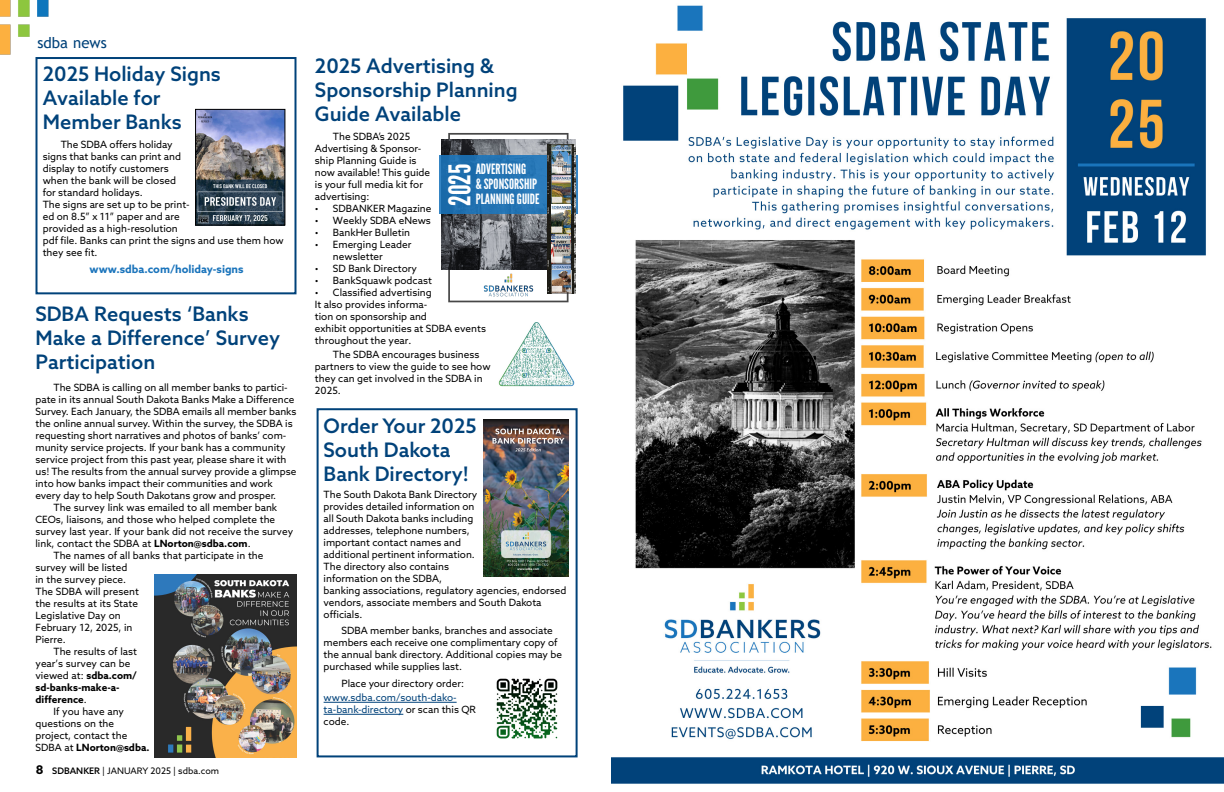
<style>
.page{position:relative;width:1224px;height:792px;background:#fff}
.page>*{position:absolute;margin:0;border:0;box-sizing:border-box;transform-origin:0 0}
.t1{font:29.9px "League Gothic";color:#fff}
.t2{font:500 20px/24px "Azo Sans";color:#00427a}
.t3{font:15px "Trebuchet MS";color:#00427a}
.t4{font:14.2px/15px "League Gothic";color:#fff}
.t5{font:700 11px "Azo Sans";color:#1c75bc}
.t6{font:10px/12px "Azo Sans";color:#000}
.t7{font:10px/12px "Azo Sans";color:#00427a}
.t8{font:700 10px "Azo Sans";color:#000}
.t9{font:9px "Azo Sans";color:#000}
.s1{font-weight:700}
.s2{font-weight:400}
.s3{font-weight:700;font-size:12px}
.s4{font-weight:500}
.s5{color:#000}
</style>
<div class="page">
<div style="left:36px;top:57px;width:260px;height:237px;border:2px solid #00427a"></div>
<img style="left:197px;top:111px;width:86px;height:112px">
<div style="left:195px;top:109px;width:90px;height:116px;border:1px solid #000"></div>
<img style="left:0;top:0;width:49px;height:54px">
<div style="left:317px;top:408px;width:261px;height:349px;border:2px solid #00427a"></div>
<hr style="left:324px;top:702px;width:133px;height:1px;background:#00427a">
<hr style="left:324px;top:714px;width:79px;height:1px;background:#00427a">
<img style="left:483px;top:420px;width:85px;height:157px">
<img style="left:496px;top:678px;width:62px;height:61px">
<svg style="left:448px;top:133px;width:121px;height:169px"></svg>
<img style="left:441px;top:140px;width:134px;height:129px">
<div style="left:439px;top:155px;width:139px;height:59px;background:#2373b3"></div>
<img style="left:547px;top:145px;width:28px;height:148px">
<img style="left:551px;top:145px;width:20px;height:148px">
<img style="left:483px;top:274px;width:50px;height:23px">
<img style="left:498px;top:322px;width:77px;height:65px">
<img style="left:612px;top:5px;width:612px;height:779px">
<img style="left:155px;top:574px;width:141px;height:183px">
<h3 class="t3" style="left:38px;top:33px;width:71px">sdba news</h3>
<h2 class="t2" style="left:43px;top:61px;width:180px">2025 Holiday Signs<br>Available for<br>Member Banks</h2>
<p class="t6" style="left:43px;top:138px;width:243px;text-indent:18px">The SDBA offers holiday<br>signs that banks can print and<br>display to notify customers<br>when the bank will be closed<br>for standard holidays.<br>The signs are set up to be print-<br>ed on 8.5” x 11” paper and are<br>provided as a high-resolution<br>pdf file. Banks can print the signs and use them how they see fit.</p>
<p class="t5" style="left:90px;top:262px;width:156px">www.sdba.com/holiday-signs</p>
<h2 class="t2" style="left:36px;top:301px;width:246px">SDBA Requests ‘Banks<br>Make a Difference’ Survey<br>Participation</h2>
<p class="t6" style="left:54px;top:381px;width:236px">The SDBA is calling on all member banks to partici-</p>
<p class="t6" style="left:36px;top:393px;width:260px">pate in its annual South Dakota Banks Make a Difference</p>
<p class="t6" style="left:36px;top:405px;width:262px">Survey. Each January, the SDBA emails all member banks</p>
<p class="t6" style="left:36px;top:417px;width:259px">the online annual survey. Within the survey, the SDBA is</p>
<p class="t6" style="left:36px;top:429px;width:252px">requesting short narratives and photos of banks’ com-</p>
<p class="t6" style="left:36px;top:441px;width:252px">munity service projects. If your bank has a community</p>
<p class="t6" style="left:36px;top:453px;width:253px">service project from this past year, please share it with</p>
<p class="t6" style="left:36px;top:465px;width:262px">us! The results from the annual survey provide a glimpse</p>
<p class="t6" style="left:36px;top:477px;width:239px">into how banks impact their communities and work</p>
<p class="t6" style="left:36px;top:489px;width:242px">every day to help South Dakotans grow and prosper.</p>
<p class="t6" style="left:54px;top:501px;width:225px">The survey link was emailed to all member bank</p>
<p class="t6" style="left:36px;top:513px;width:241px">CEOs, liaisons, and those who helped complete the</p>
<p class="t6" style="left:36px;top:525px;width:259px">survey last year. If your bank did not receive the survey</p>
<p class="t6" style="left:36px;top:537px;width:217px">link, contact the SDBA at <span class="s1">LNorton@sdba.com</span>.</p>
<p class="t6" style="left:54px;top:549px;width:211px">The names of all banks that participate in the</p>
<p class="t6" style="left:36px;top:561px;width:93px">survey will be listed</p>
<p class="t6" style="left:36px;top:573px;width:92px">in the survey piece.</p>
<p class="t6" style="left:36px;top:585px;width:105px">The SDBA will present</p>
<p class="t6" style="left:36px;top:597px;width:104px">the results at its State</p>
<p class="t6" style="left:36px;top:609px;width:87px">Legislative Day on</p>
<p class="t6" style="left:36px;top:621px;width:99px">February 12, 2025, in</p>
<p class="t6" style="left:36px;top:633px;width:32px">Pierre.</p>
<p class="t6" style="left:54px;top:645px;width:85px">The results of last</p>
<p class="t6" style="left:36px;top:657px;width:96px">year’s survey can be</p>
<p class="t6" style="left:36px;top:669px;width:103px">viewed at: <span class="s1">sdba.com/</span></p>
<p class="t8" style="left:36px;top:681px;width:86px">sd-banks-make-a-</p>
<p class="t8" style="left:36px;top:693px;width:53px">difference<span class="s2">.</span></p>
<p class="t6" style="left:54px;top:705px;width:72px">If you have any</p>
<p class="t6" style="left:36px;top:717px;width:80px">questions on the</p>
<p class="t6" style="left:36px;top:729px;width:93px">project, contact the</p>
<p class="t8" style="left:36px;top:741px;width:116px"><span class="s2">SDBA at</span> LNorton@sdba.</p>
<p class="t9" style="left:36px;top:765px;width:185px"><span class="s3">8</span> <span class="s4">SDBANKER</span> | JANUARY 2025 | sdba.com</p>
<h2 class="t2" style="left:315px;top:53px;width:204px">2025 Advertising &amp;<br>Sponsorship Planning<br>Guide Available</h2>
<p class="t6" style="left:315px;top:130px;width:117px;text-indent:18px">The SDBA’s 2025<br>Advertising &amp; Sponsor&shy;ship Planning Guide is now available! This guide is your full media kit for advertising:</p>
<p class="t6" style="left:315px;top:202px;width:118px">• SDBANKER Magazine</p>
<p class="t6" style="left:315px;top:214px;width:117px">• Weekly SDBA eNews</p>
<p class="t6" style="left:315px;top:226px;width:97px">• BankHer Bulletin</p>
<p class="t6" style="left:333px;top:238px;width:80px;text-indent:-18px">• Emerging Leader newsletter</p>
<p class="t6" style="left:315px;top:262px;width:104px">• SD Bank Directory</p>
<p class="t6" style="left:315px;top:274px;width:118px">• BankSquawk podcast</p>
<p class="t6" style="left:315px;top:286px;width:173px">• Classified advertising<br>It also provides informa-<br>tion on sponsorship and<br>exhibit opportunities at SDBA events throughout the year.</p>
<p class="t6" style="left:315px;top:348px;width:177px;text-indent:18px">The SDBA encourages business partners to view the guide to see how they can get involved in the SDBA in<br>2025.</p>
<h3 class="t4" style="left:476px;top:162px;width:63px">ADVERTISING &amp;SPONSORSHIP</h3>
<h1 class="t1" style="left:442px;top:206px;width:44px;rotate:-90deg">2025</h1>
<h3 class="t4" style="left:476px;top:192px;width:65px">PLANNINGGUIDE</h3>
<h2 class="t2" style="left:324px;top:414px;width:155px">Order Your 2025<br>South Dakota<br>Bank Directory!</h2>
<p class="t6" style="left:324px;top:488px;width:244px">The South Dakota Bank Directory<br>provides detailed information on<br>all South Dakota banks including<br>addresses, telephone numbers,<br>important contact names and<br>additional pertinent information.<br>The directory also contains<br>information on the SDBA,<br>banking associations, regulatory agencies, endorsed vendors, associate members and South Dakota officials.</p>
<p class="t6" style="left:324px;top:625px;width:240px;text-indent:18px">SDBA member banks, branches and associate members each receive one complimentary copy of the annual bank directory. Additional copies may be purchased while supplies last.</p>
<p class="t6" style="left:342px;top:677px;width:124px">Place your directory order:</p>
<p class="t7" style="left:324px;top:691px;width:154px">www.sdba.com/south-dako&shy;ta-bank-directory <span class="s5">or scan this QR code.</span></p>
</div>
